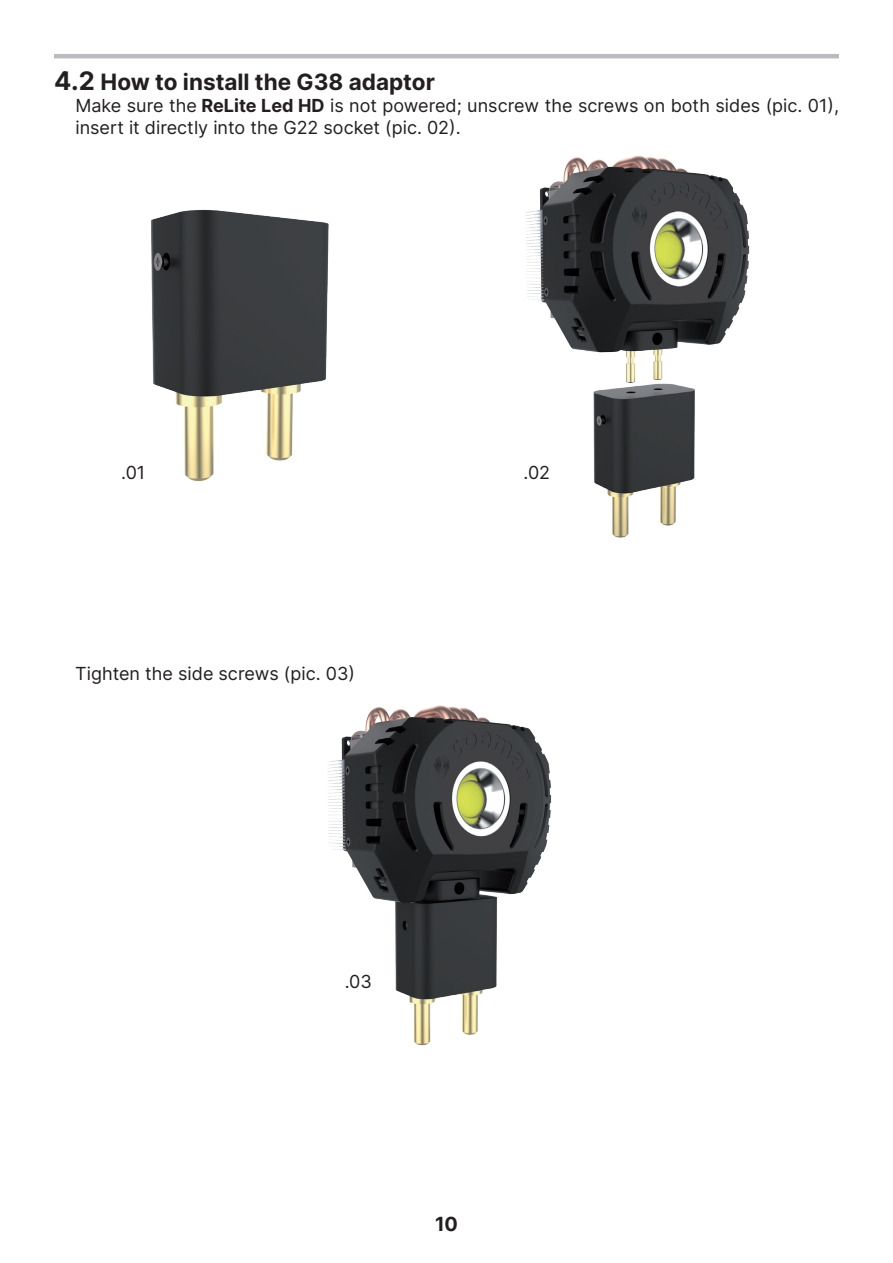
<style>
.page{position:relative;width:893px;height:1263px;background:#fff}
.page>*{position:absolute;margin:0;border:0;box-sizing:border-box;transform-origin:0 0}
.t1{font:700 22.5px "Inter";color:#231f20}
.t2{font:700 19.5px "Inter";color:#231f20}
.t3{font:18px/21.6px "Inter";color:#231f20}
.s1{font-size:25.5px}
.s2{font-weight:700}
</style>
<div class="page">
<img style="left:151px;top:209px;width:178px;height:272px">
<img style="left:526px;top:155px;width:224px;height:383px">
<img style="left:328px;top:705px;width:223px;height:341px">
<hr style="left:54px;top:54px;width:785px;height:4px;background:#babbbe">
<p class="t1" style="left:54px;top:66px;width:382px"><span class="s1">4.2</span> How to install the G38 adaptor</p>
<p class="t3" style="left:75px;top:94px;width:765px">Make sure the <span class="s2">ReLite Led HD</span> is not powered; unscrew the screws on both sides (pic. 01), insert it directly into the G22 socket (pic. 02).</p>
<p class="t3" style="left:121px;top:461px;width:26px">.01</p>
<p class="t3" style="left:523px;top:461px;width:28px">.02</p>
<p class="t3" style="left:75px;top:662px;width:281px">Tighten the side screws (pic. 03)</p>
<p class="t3" style="left:345px;top:970px;width:29px">.03</p>
<p class="t2" style="left:435px;top:1209px;width:24px">10</p>
</div>
